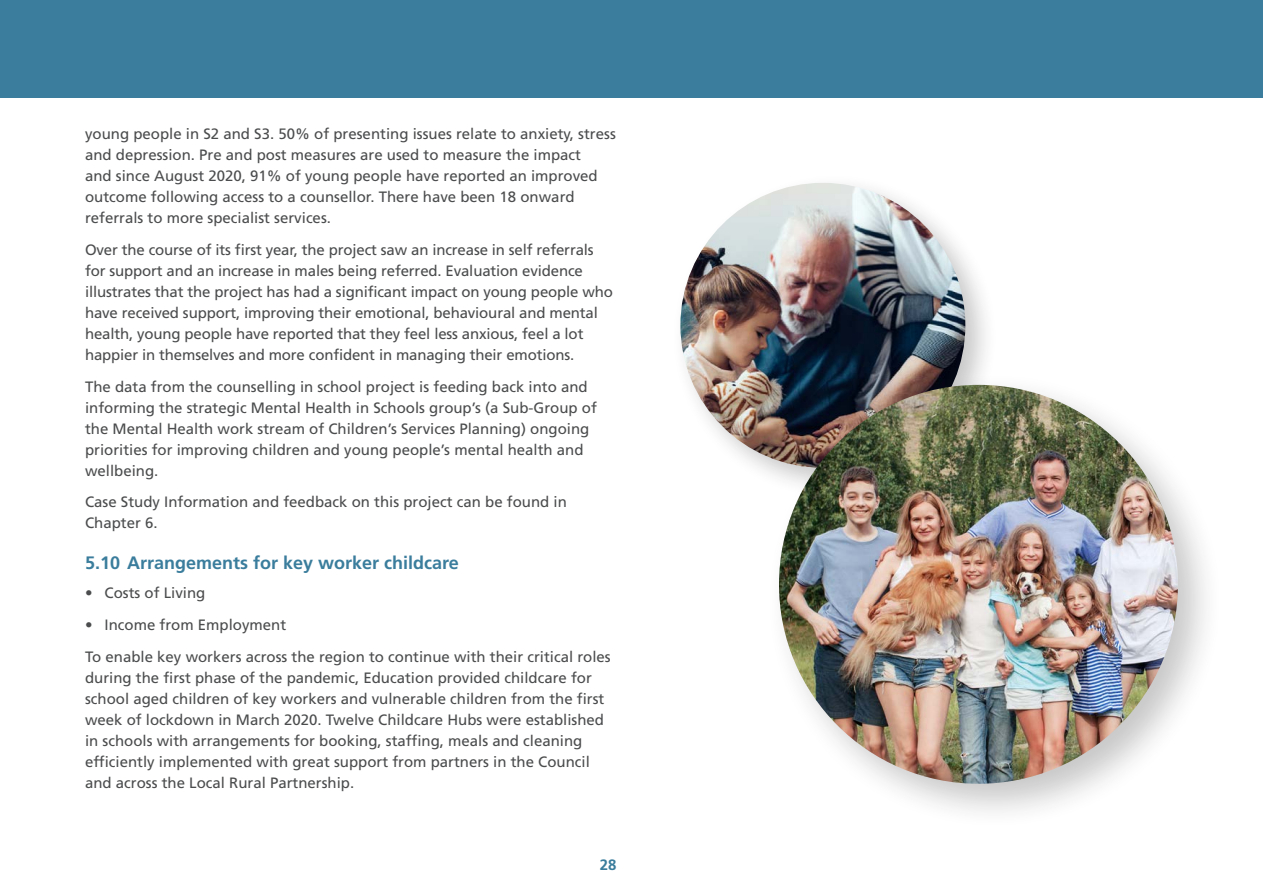
<style>
.page{position:relative;width:1263px;height:893px;background:#fff}
.page>*{position:absolute;margin:0;border:0;box-sizing:border-box;transform-origin:0 0}
.heading_2{font:700 18px "Frutiger";color:#3a7d9c}
.Body_Text{font:15px/21px "Frutiger";color:#4b4c4d}
.t1{font:700 15px "Frutiger";color:#3a7d9c}
</style>
<div class="page">
<div style="left:0;top:0;width:1263px;height:98px;background:#3a7d9c"></div>
<div style="left:671px;top:173px;width:327px;height:327px;background:#231f20;opacity:.25"></div>
<img style="left:680px;top:183px;width:285px;height:285px;border-radius:142px">
<div style="left:766px;top:372px;width:458px;height:458px;background:#231f20;opacity:.25"></div>
<img style="left:779px;top:385px;width:399px;height:399px;border-radius:199px">
<p class="Body_Text" style="left:85px;top:123px;width:532px">young people in S2 and S3. 50% of presenting issues relate to anxiety, stress and depression. Pre and post measures are used to measure the impact<br>and since August 2020, 91% of young people have reported an improved outcome following access to a counsellor. There have been 18 onward referrals to more specialist services.</p>
<p class="Body_Text" style="left:85px;top:239px;width:529px">Over the course of its first year, the project saw an increase in self referrals for support and an increase in males being referred. Evaluation evidence illustrates that the project has had a significant impact on young people who have received support, improving their emotional, behavioural and mental health, young people have reported that they feel less anxious, feel a lot happier in themselves and more confident in managing their emotions.</p>
<p class="Body_Text" style="left:85px;top:376px;width:513px">The data from the counselling in school project is feeding back into and informing the strategic Mental Health in Schools group’s (a Sub-Group of the Mental Health work stream of Children’s Services Planning) ongoing priorities for improving children and young people’s mental health and wellbeing.</p>
<p class="Body_Text" style="left:85px;top:491px;width:483px">Case Study Information and feedback on this project can be found in<br>Chapter 6.</p>
<p class="heading_2" style="left:85px;top:552px;width:375px">5.10 Arrangements for key worker childcare</p>
<p class="Body_Text" style="left:85px;top:583px;width:122px">• Costs of Living</p>
<p class="Body_Text" style="left:85px;top:614px;width:203px">• Income from Employment</p>
<p class="Body_Text" style="left:85px;top:646px;width:527px">To enable key workers across the region to continue with their critical roles during the first phase of the pandemic, Education provided childcare for school aged children of key workers and vulnerable children from the first week of lockdown in March 2020. Twelve Childcare Hubs were established in schools with arrangements for booking, staffing, meals and cleaning efficiently implemented with great support from partners in the Council and across the Local Rural Partnership.</p>
<p class="t1" style="left:600px;top:855px;width:18px">28</p>
</div>
